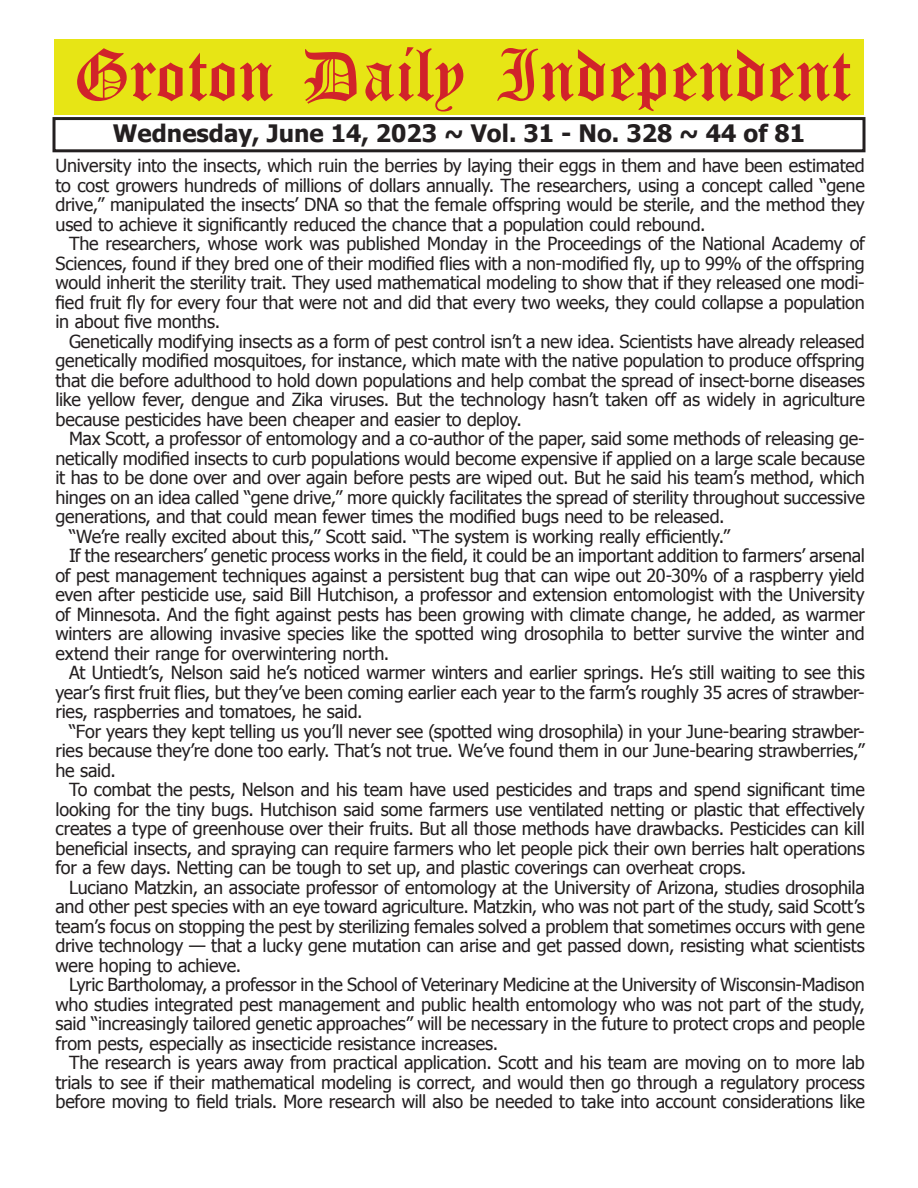
<style>
.page{position:relative;width:918px;height:1188px;background:#fff}
.page>*{position:absolute;margin:0;border:0;box-sizing:border-box;transform-origin:0 0}
.t1{font:54px "Old English Five";color:#d1232a}
.t2{font:700 24px "Tahoma";color:#231f20}
.t3{font:18px/19.5px "Tahoma";letter-spacing:-.01em;color:#231f20;text-align:justify}
</style>
<div class="page">
<div style="left:52px;top:117px;width:814px;height:35px;border:3px solid #231f20"></div>
<div style="left:54px;top:40px;width:810px;height:75px;background:#e7e515"></div>
<h1 class="t1" style="left:73px;top:50px;width:779px">Groton Daily Independent</h1>
<h2 class="t2" style="left:113px;top:116px;width:694px">Wednesday, June 14, 2023 ~ Vol. 31 - No. 328 ~ 44 of 81</h2>
<p class="t3" style="left:56px;top:155px;width:811px">University into the insects, which ruin the berries by laying their eggs in them and have been estimated to cost growers hundreds of millions of dollars annually. The researchers, using a concept called “gene drive,” manipulated the insects’ DNA so that the female offspring would be sterile, and the method they used to achieve it significantly reduced the chance that a population could rebound.</p>
<p class="t3" style="left:56px;top:233px;width:811px;text-indent:14px">The researchers, whose work was published Monday in the Proceedings of the National Academy of Sciences, found if they bred one of their modified flies with a non-modified fly, up to 99% of the offspring would inherit the sterility trait. They used mathematical modeling to show that if they released one modi&shy;fied fruit fly for every four that were not and did that every two weeks, they could collapse a population in about five months.</p>
<p class="t3" style="left:56px;top:331px;width:811px;text-indent:14px">Genetically modifying insects as a form of pest control isn’t a new idea. Scientists have already released genetically modified mosquitoes, for instance, which mate with the native population to produce offspring that die before adulthood to hold down populations and help combat the spread of insect-borne diseases like yellow fever, dengue and Zika viruses. But the technology hasn’t taken off as widely in agriculture because pesticides have been cheaper and easier to deploy.</p>
<p class="t3" style="left:69px;top:428px;width:797px">Max Scott, a professor of entomology and a co-author of the paper, said some methods of releasing ge-</p>
<p class="t3" style="left:56px;top:448px;width:811px">netically modified insects to curb populations would become expensive if applied on a large scale because</p>
<p class="t3" style="left:56px;top:467px;width:811px">it has to be done over and over again before pests are wiped out. But he said his team’s method, which</p>
<p class="t3" style="left:56px;top:487px;width:811px">hinges on an idea called “gene drive,” more quickly facilitates the spread of sterility throughout successive</p>
<p class="t3" style="left:56px;top:506px;width:671px">generations, and that could mean fewer times the modified bugs need to be released.</p>
<p class="t3" style="left:69px;top:526px;width:663px">“We’re really excited about this,” Scott said. “The system is working really efficiently.”</p>
<p class="t3" style="left:69px;top:545px;width:797px">If the researchers’ genetic process works in the field, it could be an important addition to farmers’ arsenal</p>
<p class="t3" style="left:56px;top:565px;width:811px">of pest management techniques against a persistent bug that can wipe out 20-30% of a raspberry yield</p>
<p class="t3" style="left:56px;top:584px;width:811px">even after pesticide use, said Bill Hutchison, a professor and extension entomologist with the University</p>
<p class="t3" style="left:56px;top:604px;width:811px">of Minnesota. And the fight against pests has been growing with climate change, he added, as warmer</p>
<p class="t3" style="left:56px;top:623px;width:811px">winters are allowing invasive species like the spotted wing drosophila to better survive the winter and</p>
<p class="t3" style="left:56px;top:643px;width:335px">extend their range for overwintering north.</p>
<p class="t3" style="left:69px;top:662px;width:797px">At Untiedt’s, Nelson said he’s noticed warmer winters and earlier springs. He’s still waiting to see this</p>
<p class="t3" style="left:56px;top:682px;width:811px">year’s first fruit flies, but they’ve been coming earlier each year to the farm’s roughly 35 acres of strawber-</p>
<p class="t3" style="left:56px;top:701px;width:309px">ries, raspberries and tomatoes, he said.</p>
<p class="t3" style="left:69px;top:721px;width:797px">“For years they kept telling us you’ll never see (spotted wing drosophila) in your June-bearing strawber-</p>
<p class="t3" style="left:56px;top:740px;width:811px">ries because they’re done too early. That’s not true. We’ve found them in our June-bearing strawberries,”</p>
<p class="t3" style="left:56px;top:760px;width:62px">he said.</p>
<p class="t3" style="left:69px;top:779px;width:797px">To combat the pests, Nelson and his team have used pesticides and traps and spend significant time</p>
<p class="t3" style="left:56px;top:799px;width:811px">looking for the tiny bugs. Hutchison said some farmers use ventilated netting or plastic that effectively</p>
<p class="t3" style="left:56px;top:818px;width:811px">creates a type of greenhouse over their fruits. But all those methods have drawbacks. Pesticides can kill</p>
<p class="t3" style="left:56px;top:838px;width:811px">beneficial insects, and spraying can require farmers who let people pick their own berries halt operations</p>
<p class="t3" style="left:56px;top:857px;width:692px">for a few days. Netting can be tough to set up, and plastic coverings can overheat crops.</p>
<p class="t3" style="left:69px;top:877px;width:797px">Luciano Matzkin, an associate professor of entomology at the University of Arizona, studies drosophila</p>
<p class="t3" style="left:56px;top:896px;width:811px">and other pest species with an eye toward agriculture. Matzkin, who was not part of the study, said Scott’s</p>
<p class="t3" style="left:56px;top:915px;width:811px">team’s focus on stopping the pest by sterilizing females solved a problem that sometimes occurs with gene</p>
<p class="t3" style="left:56px;top:935px;width:811px">drive technology — that a lucky gene mutation can arise and get passed down, resisting what scientists</p>
<p class="t3" style="left:56px;top:954px;width:187px">were hoping to achieve.</p>
<p class="t3" style="left:69px;top:974px;width:797px">Lyric Bartholomay, a professor in the School of Veterinary Medicine at the University of Wisconsin-Madison</p>
<p class="t3" style="left:56px;top:993px;width:811px">who studies integrated pest management and public health entomology who was not part of the study,</p>
<p class="t3" style="left:56px;top:1013px;width:811px">said “increasingly tailored genetic approaches” will be necessary in the future to protect crops and people</p>
<p class="t3" style="left:56px;top:1032px;width:444px">from pests, especially as insecticide resistance increases.</p>
<p class="t3" style="left:69px;top:1052px;width:797px">The research is years away from practical application. Scott and his team are moving on to more lab</p>
<p class="t3" style="left:56px;top:1071px;width:811px">trials to see if their mathematical modeling is correct, and would then go through a regulatory process</p>
<p class="t3" style="left:56px;top:1091px;width:811px">before moving to field trials. More research will also be needed to take into account considerations like</p>
</div>
